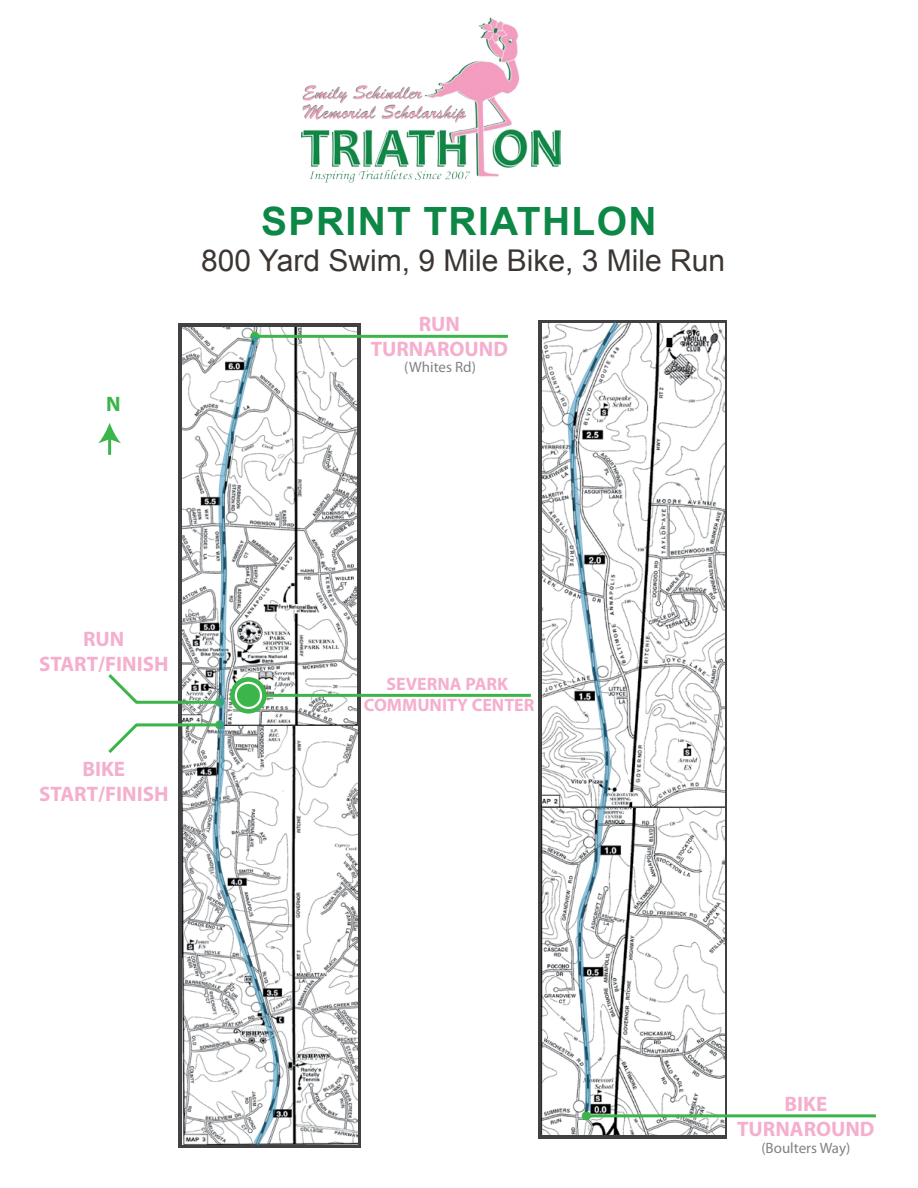
<style>
.page{position:relative;width:918px;height:1188px;background:#fff}
.page>*{position:absolute;margin:0;border:0;box-sizing:border-box;transform-origin:0 0}
.t1{font:700 39px "Arial";letter-spacing:.035em;color:#0c8745}
.t2{font:30px "Arial";color:#3c3633}
.t3{font:700 21px/25.2px "Myriad Pro";color:#f5afce;text-align:center}
.t4{font:700 21px "Myriad Pro";color:#39b54a}
.t5{font:700 18px/21.6px "Myriad Pro";color:#f5afce;text-align:center}
.t6{font:15px "Myriad Pro";color:#808285}
</style>
<div class="page">
<img style="left:301px;top:17px;width:260px;height:166px">
<div style="left:178px;top:323px;width:182px;height:824px;background:#414042"></div>
<svg style="left:538px;top:320px;width:189px;height:818px;background:#575658"></svg>
<img style="left:182px;top:328px;width:175px;height:816px">
<img style="left:542px;top:805px;width:183px;height:330px">
<img style="left:543px;top:323px;width:181px;height:484px">
<hr style="left:255px;top:335px;width:253px;height:3px;background:#3bb54a">
<div style="left:250px;top:332px;width:9px;height:9px;background:#3bb54a;border-radius:50%"></div>
<hr style="left:241px;top:694px;width:290px;height:3px;background:#3bb54a">
<hr style="left:586px;top:1114px;width:290px;height:3px;background:#3bb54a">
<div style="left:582px;top:1111px;width:9px;height:9px;background:#3bb54a;border-radius:50%"></div>
<hr style="left:108px;top:437px;width:3px;height:18px;background:#3bb54a">
<svg style="left:98px;top:423px;width:23px;height:20px"></svg>
<svg style="left:108px;top:671px;width:105px;height:34px"></svg>
<svg style="left:108px;top:722px;width:105px;height:34px"></svg>
<svg style="left:213px;top:335px;width:66px;height:810px;background:#d4dbdc"></svg>
<svg style="left:568px;top:322px;width:51px;height:789px"></svg>
<p class="t4" style="left:106px;top:390px;width:16px">N</p>
<h1 class="t1" style="left:261px;top:194px;width:397px">SPRINT TRIATHLON</h1>
<h2 class="t2" style="left:201px;top:240px;width:526px">800 Yard Swim, 9 Mile Bike, 3 Mile Run</h2>
<p class="t3" style="left:371px;top:311px;width:139px">RUN<br>TURNAROUND</p>
<p class="t6" style="left:404px;top:358px;width:73px">(Whites Rd)</p>
<p class="t3" style="left:39px;top:626px;width:131px">RUN<br>START/FINISH</p>
<p class="t3" style="left:39px;top:755px;width:131px">BIKE<br>START/FINISH</p>
<p class="t5" style="left:364px;top:672px;width:172px">SEVERNA PARK<br>COMMUNITY CENTER</p>
<p class="t3" style="left:737px;top:1090px;width:139px">BIKE<br>TURNAROUND</p>
<p class="t6" style="left:761px;top:1138px;width:90px">(Boulters Way)</p>
</div>
